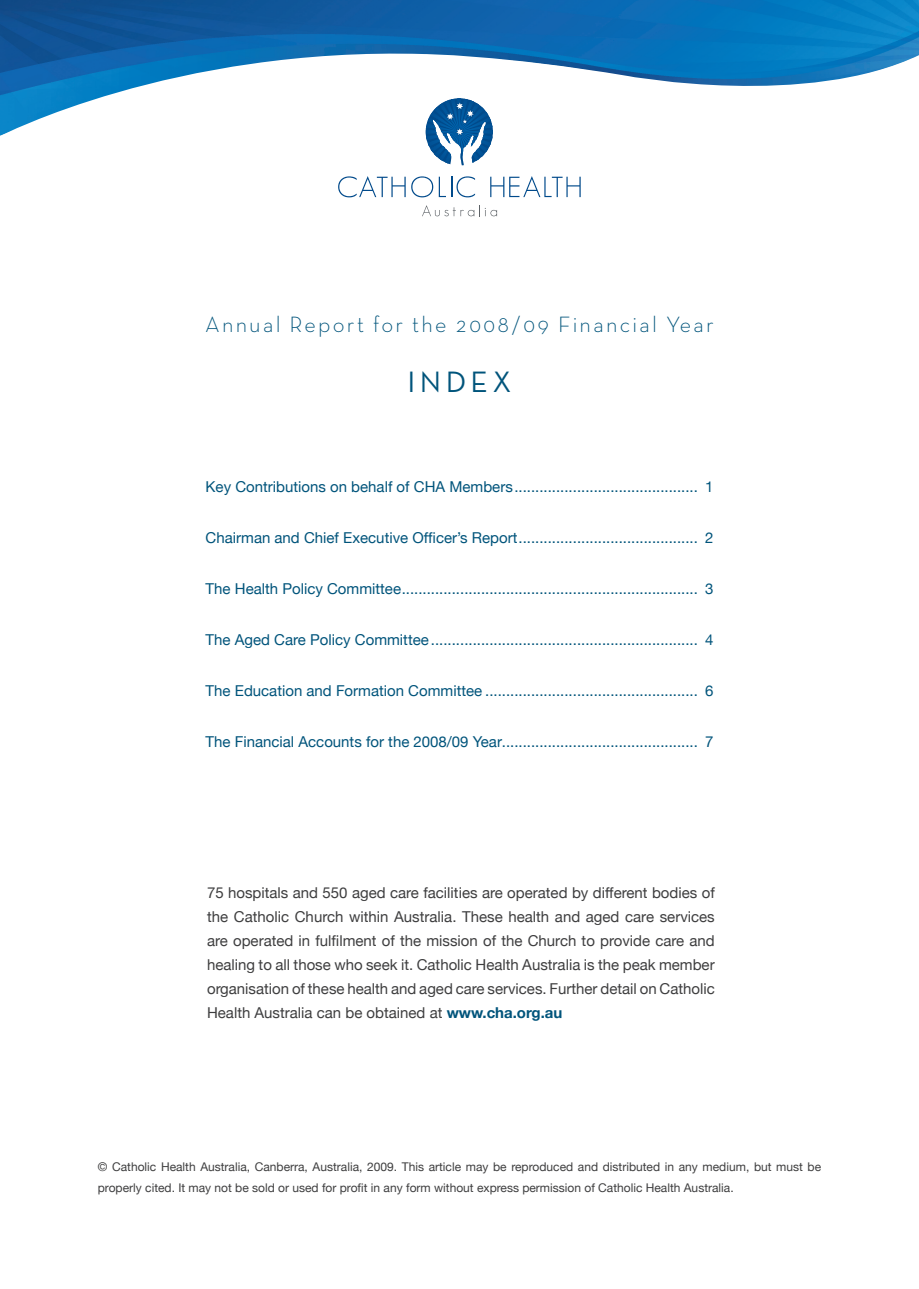
<style>
.page{position:relative;width:919px;height:1289px;background:#fff}
.page>*{position:absolute;margin:0;border:0;box-sizing:border-box;transform-origin:0 0}
.t1{font:30px "Neutra Text TFPS";letter-spacing:.15em;color:#00547b}
.t2{font:300 22.5px "Neutra Text TFPS";letter-spacing:.1em;color:#00547b}
.t3{font:15px "Helvetica Neue";color:#00547b}
.t4{font:15px/24px "Helvetica Neue";color:#3e3e3f;text-align:justify}
.t5{font:12px/21px "Helvetica Neue";color:#3e3e3f}
.s1{font-weight:700;color:#00547b}
</style>
<div class="page">
<img style="left:0;top:0;width:918px;height:136px">
<svg style="left:338px;top:176px;width:67px;height:21px"></svg>
<svg style="left:411px;top:176px;width:64px;height:21px"></svg>
<svg style="left:490px;top:176px;width:90px;height:21px"></svg>
<svg style="left:422px;top:205px;width:75px;height:11px"></svg>
<svg style="left:425px;top:98px;width:68px;height:67px"></svg>
<h2 class="t2" style="left:205px;top:311px;width:510px">Annual Report for the 2008/09 Financial Year</h2>
<h1 class="t1" style="left:407px;top:364px;width:106px">INDEX</h1>
<p class="t3" style="left:206px;top:478px;width:509px">Key Contributions on behalf of CHA Members............................................ 1</p>
<p class="t3" style="left:206px;top:529px;width:509px">Chairman and Chief Executive Officer’s Report........................................... 2</p>
<p class="t3" style="left:206px;top:580px;width:509px">The Health Policy Committee....................................................................... 3</p>
<p class="t3" style="left:206px;top:631px;width:509px">The Aged Care Policy Committee ................................................................ 4</p>
<p class="t3" style="left:206px;top:682px;width:509px">The Education and Formation Committee ................................................... 6</p>
<p class="t3" style="left:206px;top:733px;width:509px">The Financial Accounts for the 2008/09 Year............................................... 7</p>
<p class="t4" style="left:207px;top:880px;width:509px">75 hospitals and 550 aged care facilities are operated by different bodies of the Catholic Church within Australia. These health and aged care services are operated in fulfilment of the mission of the Church to provide care and healing to all those who seek it. Catholic Health Australia is the peak member organisation of these health and aged care services. Further detail on Catholic Health Australia can be obtained at <span class="s1">www.cha.org.au</span></p>
<p class="t5" style="left:98px;top:1156px;width:724px">© Catholic Health Australia, Canberra, Australia, 2009. This article may be reproduced and distributed in any medium, but must be properly cited. It may not be sold or used for profit in any form without express permission of Catholic Health Australia.</p>
</div>
